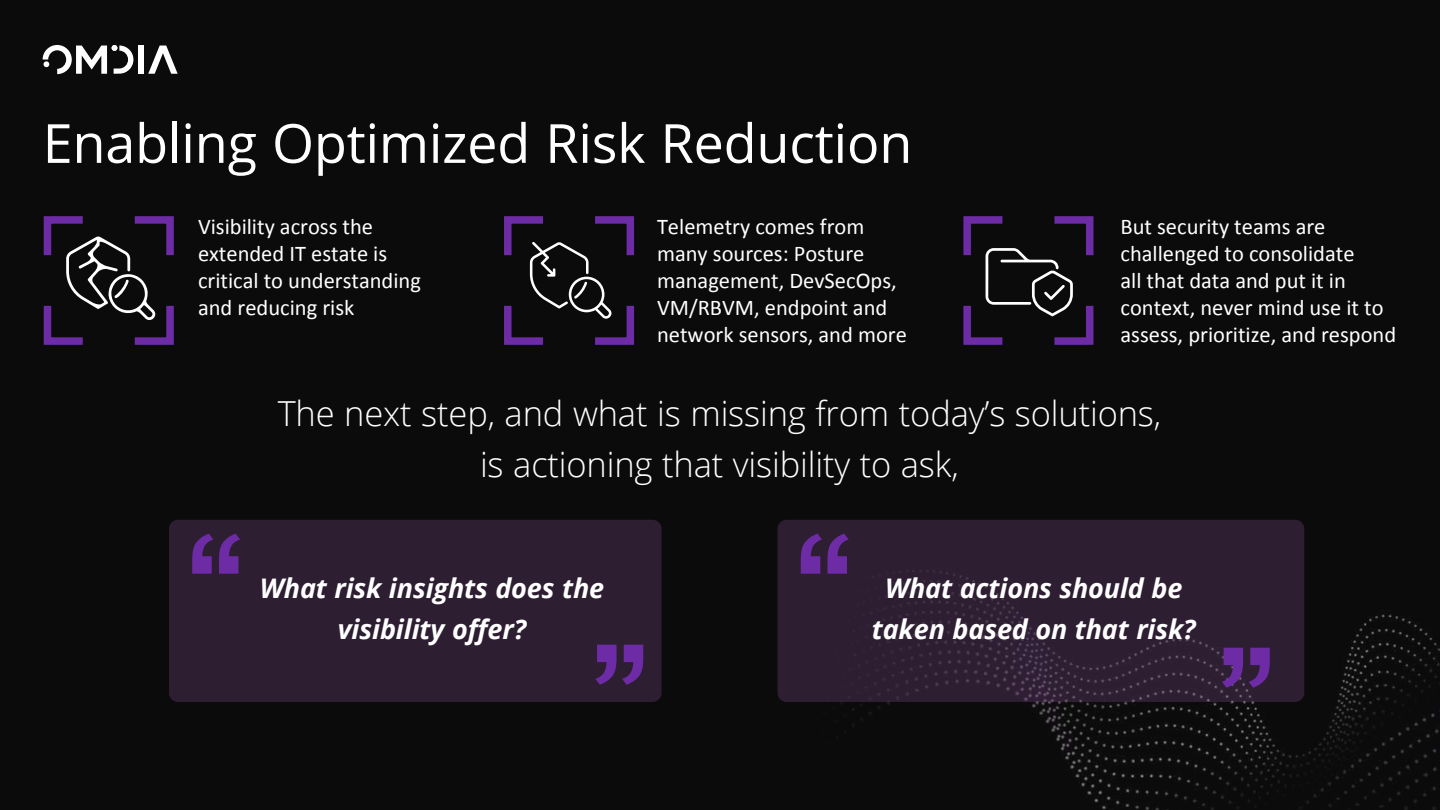
<style>
.page{position:relative;width:1440px;height:810px;background:#0b0b0b}
.page>*{position:absolute;margin:0;border:0;box-sizing:border-box;transform-origin:0 0}
.t1{font:54px "Open Sans";letter-spacing:-.005em;color:#fff}
.t2{font:300 34.5px/50.6px "Open Sans";letter-spacing:-.005em;color:#fff;text-align:center}
.t3{font:italic 700 27px/40.5px "Open Sans";letter-spacing:-.005em;color:#fff;text-align:center}
.t4{font:22.5px/27px "Calibri";color:#fff}
</style>
<div class="page">
<svg style="left:148px;top:46px;width:30px;height:28px"></svg>
<div style="left:138px;top:46px;width:6px;height:28px;background:#fff"></div>
<svg style="left:43px;top:45px;width:90px;height:29px"></svg>
<div style="left:169px;top:520px;width:493px;height:182px;background:#2d1e32;border-radius:9px"></div>
<div style="left:777px;top:520px;width:527px;height:182px;background:#2d1e32;border-radius:9px"></div>
<svg style="left:40px;top:212px;width:138px;height:137px;background:#261f2d"></svg>
<svg style="left:192px;top:534px;width:21px;height:40px"></svg>
<svg style="left:219px;top:534px;width:21px;height:40px"></svg>
<svg style="left:595px;top:645px;width:48px;height:40px"></svg>
<svg style="left:801px;top:534px;width:48px;height:40px"></svg>
<svg style="left:1249px;top:648px;width:21px;height:40px"></svg>
<svg style="left:1222px;top:648px;width:21px;height:40px"></svg>
<svg style="left:960px;top:212px;width:137px;height:137px;background:#221b28"></svg>
<svg style="left:500px;top:212px;width:138px;height:137px;background:#221a28"></svg>
<h1 class="t1" style="left:43px;top:106px;width:871px">Enabling Optimized Risk Reduction</h1>
<p class="t4" style="left:198px;top:212px;width:225px">Visibility across the extended IT estate is critical to understanding and reducing risk</p>
<p class="t4" style="left:657px;top:212px;width:251px">Telemetry comes from many sources: Posture management, DevSecOps,<br>VM/RBVM, endpoint and network sensors, and more</p>
<p class="t4" style="left:1120px;top:212px;width:277px">But security teams are challenged to consolidate<br>all that data and put it in context, never mind use it to assess, prioritize, and respond</p>
<h2 class="t2" style="left:278px;top:387px;width:885px">The next step, and what is missing from today’s solutions, is actioning that visibility to ask,</h2>
<p class="t3" style="left:260px;top:568px;width:346px">What risk insights does the visibility offer?</p>
<p class="t3" style="left:872px;top:568px;width:325px">What actions should be taken based on that risk?</p>
</div>
